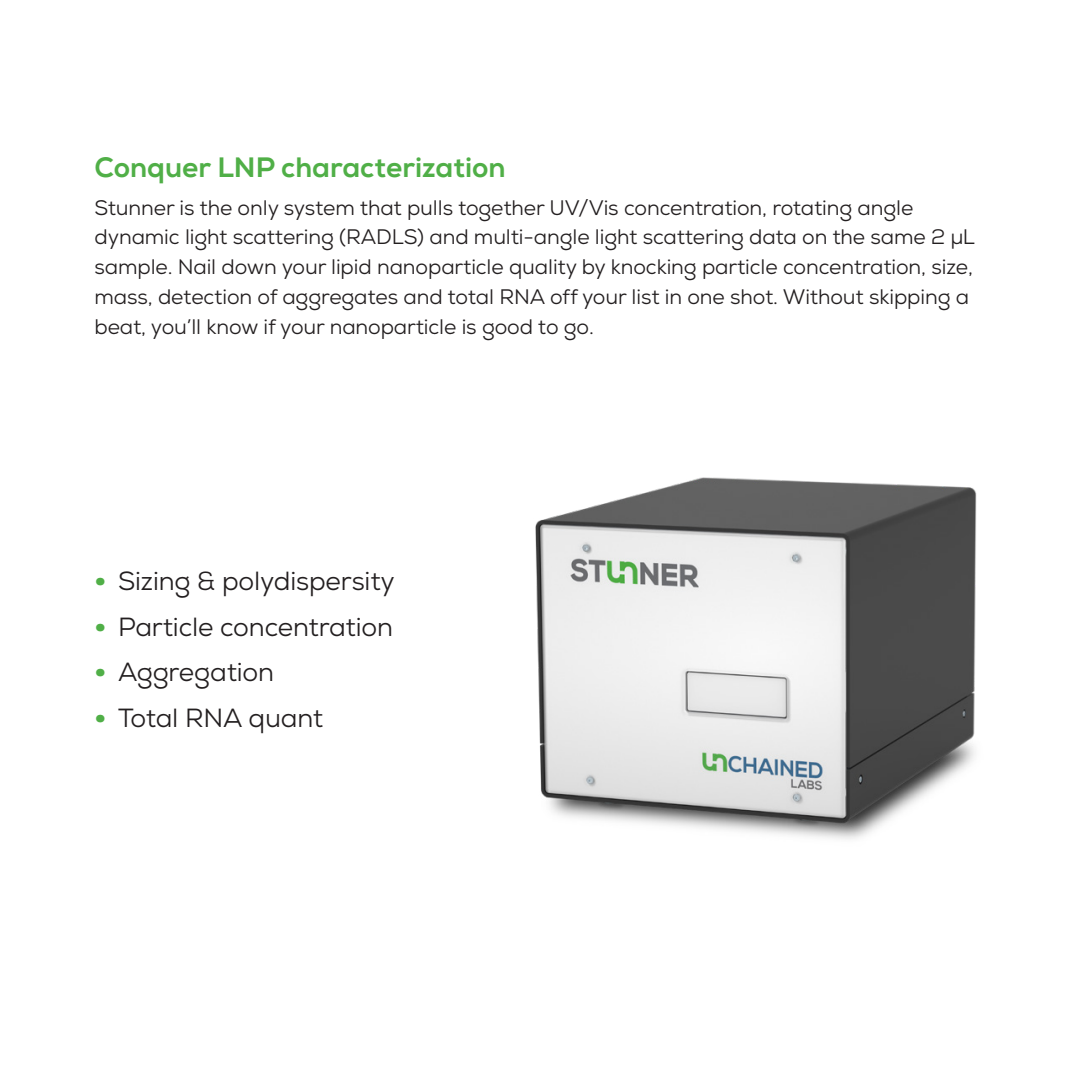
<style>
.page{position:relative;width:1071px;height:1071px;background:#fff}
.page>*{position:absolute;margin:0;border:0;box-sizing:border-box;transform-origin:0 0}
.t1{font:28px "Nexa X Bold";color:#50af47}
.t2{font:26.25px "Nexa";letter-spacing:-.005em;color:#231f20}
.t3{font:21px/29.8px "Nexa";letter-spacing:-.005em;color:#231f20}
.s1{font-weight:900;color:#50af47}
</style>
<div class="page">
<img style="left:535px;top:477px;width:442px;height:362px">
<h1 class="t1" style="left:94px;top:150px;width:413px">Conquer LNP characterization</h1>
<p class="t3" style="left:94px;top:193px;width:882px">Stunner is the only system that pulls together UV/Vis concentration, rotating angle dynamic light scattering (RADLS) and multi-angle light scattering data on the same 2 µL sample. Nail down your lipid nanoparticle quality by knocking particle concentration, size, mass, detection of aggregates and total RNA off your list in one shot. Without skipping a beat, you’ll know if your nanoparticle is good to go.</p>
<p class="t2" style="left:94px;top:565px;width:302px"><span class="s1">•</span> Sizing &amp; polydispersity</p>
<p class="t2" style="left:94px;top:610px;width:300px"><span class="s1">•</span> Particle concentration</p>
<p class="t2" style="left:94px;top:656px;width:181px"><span class="s1">•</span> Aggregation</p>
<p class="t2" style="left:94px;top:701px;width:230px"><span class="s1">•</span> Total RNA quant</p>
</div>
